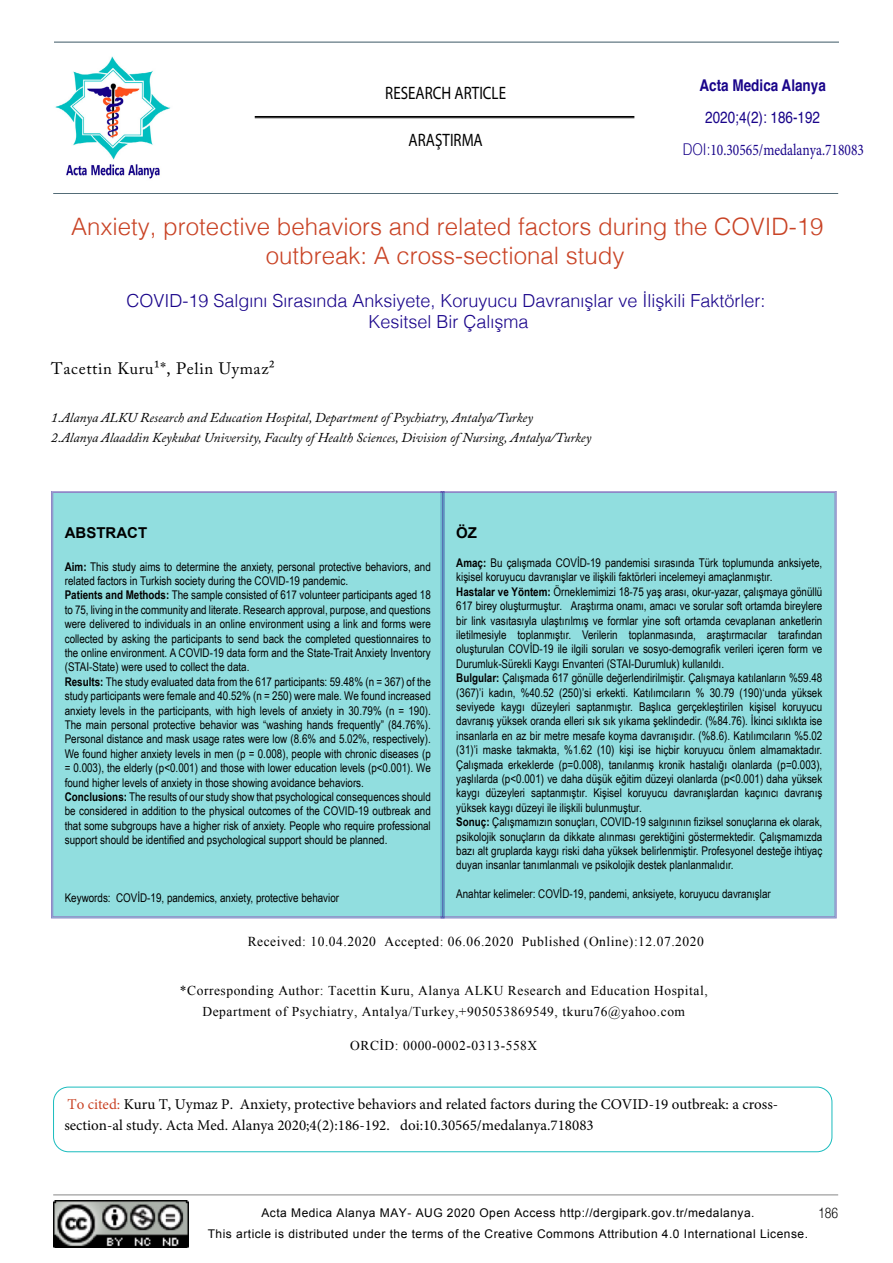
<style>
.page{position:relative;width:893px;height:1263px;background:#fff}
.page>*{position:absolute;margin:0;border:0;box-sizing:border-box;transform-origin:0 0}
.t1{font:300 24px/28.8px "Helvetica";color:#c94325;text-align:center}
.t2{font:300 18px "Helvetica";color:#19048a}
.t3{font:18px "Myriad Pro";color:#000;scale:.83 1}
.Ana_Metin_Al__ActaMe{font:16.5px "Adobe Caslon Pro";letter-spacing:.04em;color:#000}
.t4{font:16.2px "Minion Pro";color:#19048a;scale:.83 1}
.t5{font:16.2px "Helvetica";color:#19048a;scale:.83 1}
.t6{font:700 16.2px "Helvetica";color:#19048a;scale:.83 1}
.t7{font:15px/21.5px "Minion Pro";color:#000}
.t8{font:700 15px "Arial";color:#000}
.t9{font:300 14.4px "Helv";color:#000;scale:.83 1}
.Ana_Metin_Al__ActaMe-2{font:13.65px "Times New Roman";letter-spacing:.04em;color:#000}
.Kurumlar{font:italic 13.5px "Adobe Caslon Pro";color:#000}
.Ana_Metin_Al__ActaMe-3{font:13.5px/21px "Times New Roman";letter-spacing:.04em;color:#000;text-align:center}
.Özet_Metin_Al__ActaM{font:12px/14.4px "Arial Narrow";color:#000;text-align:justify}
.t10{font:12px "Arial";letter-spacing:.04em;color:#000}
.s1{font-family:"Helv";font-weight:300}
.s2{font-weight:700}
.s3{color:#c94325}
</style>
<div class="page">
<hr style="left:54px;top:42px;width:785px;height:1px;background:#3c5764">
<hr style="left:53px;top:193px;width:785px;height:1px;background:#3c5764">
<hr style="left:53px;top:1194px;width:785px;height:1px;background:#000">
<img style="left:55px;top:56px;width:116px;height:123px">
<hr style="left:255px;top:116px;width:379px;height:1px;background:#000">
<hr style="left:255px;top:117px;width:379px;height:1px;background:#000">
<div style="left:444px;top:491px;width:392px;height:427px;background:#91dedf"></div>
<div style="left:51px;top:491px;width:393px;height:427px;background:#91dedf"></div>
<img style="left:53px;top:1200px;width:135px;height:48px">
<div style="left:53px;top:1087px;width:779px;height:65px;border:1px solid #1abcbe;border-radius:15px"></div>
<p class="t3" style="left:385px;top:82px;width:147px">RESEARCH ARTICLE</p>
<p class="t3" style="left:409px;top:129px;width:91px">ARAŞTIRMA</p>
<h3 class="t6" style="left:699px;top:72px;width:154px">Acta Medica Alanya</h3>
<h3 class="t5" style="left:705px;top:105px;width:140px">2020;4(2): 186-192</h3>
<h3 class="t4" style="left:683px;top:139px;width:220px"><span class="s1">DOI:</span>10.30565/medalanya.718083</h3>
<p class="t1" style="left:71px;top:210px;width:754px">Anxiety, protective behaviors and related factors during the COVID-19 outbreak: A cross-sectional study</p>
<p class="t2" style="left:126px;top:285px;width:641px">COVID-19 Salgını Sırasında Anksiyete, Koruyucu Davranışlar ve İlişkili Faktörler:</p>
<p class="t2" style="left:368px;top:307px;width:162px">Kesitsel Bir Çalışma</p>
<p class="Ana_Metin_Al__ActaMe" style="left:51px;top:359px;width:225px">Tacettin Kuru1*, Pelin Uymaz2</p>
<p class="Kurumlar" style="left:51px;top:410px;width:483px">1.Alanya ALKU Research and Education Hospital, Department of Psychiatry, Antalya/Turkey</p>
<p class="Kurumlar" style="left:51px;top:429px;width:541px">2.Alanya Alaaddin Keykubat University, Faculty of Health Sciences, Division of Nursing, Antalya/Turkey</p>
<p class="t8" style="left:65px;top:523px;width:84px">ABSTRACT</p>
<p class="Özet_Metin_Al__ActaM" style="left:65px;top:559px;width:368px"><span class="s2">Aim:</span> This study aims to determine the anxiety, personal protective behaviors, and related factors in Turkish society during the COVID-19 pandemic.</p>
<p class="Özet_Metin_Al__ActaM" style="left:65px;top:587px;width:368px"><span class="s2">Patients and Methods:</span> The sample consisted of 617 volunteer participants aged 18 to 75, living in the community and literate. Research approval, purpose, and questions were delivered to individuals in an online environment using a link and forms were collected by asking the participants to send back the completed questionnaires to the online environment. A COVID-19 data form and the State-Trait Anxiety Inventory (STAI-State) were used to collect the data.</p>
<p class="Özet_Metin_Al__ActaM" style="left:65px;top:674px;width:368px"><span class="s2">Results:</span> The study evaluated data from the 617 participants: 59.48% (n = 367) of the study participants were female and 40.52% (n = 250) were male. We found increased anxiety levels in the participants, with high levels of anxiety in 30.79% (n = 190).<br>The main personal protective behavior was “washing hands frequently” (84.76%).<br>Personal distance and mask usage rates were low (8.6% and 5.02%, respectively).<br>We found higher anxiety levels in men (p = 0.008), people with chronic diseases (p = 0.003), the elderly (p&lt;0.001) and those with lower education levels (p&lt;0.001). We found higher levels of anxiety in those showing avoidance behaviors.</p>
<p class="Özet_Metin_Al__ActaM" style="left:65px;top:789px;width:368px"><span class="s2">Conclusions:</span> The results of our study show that psychological consequences should be considered in addition to the physical outcomes of the COVID-19 outbreak and that some subgroups have a higher risk of anxiety. People who require professional support should be identified and psychological support should be planned.</p>
<p class="Özet_Metin_Al__ActaM" style="left:65px;top:890px;width:276px">Keywords: COVİD-19, pandemics, anxiety, protective behavior</p>
<p class="t8" style="left:456px;top:523px;width:22px">ÖZ</p>
<p class="Özet_Metin_Al__ActaM" style="left:456px;top:555px;width:368px"><span class="s2">Amaç:</span> Bu çalışmada COVİD-19 pandemisi sırasında Türk toplumunda anksiyete, kişisel koruyucu davranışlar ve ilişkili faktörleri incelemeyi amaçlanmıştır.</p>
<p class="Özet_Metin_Al__ActaM" style="left:456px;top:584px;width:368px"><span class="s2">Hastalar ve Yöntem:</span> Örneklemimizi 18-75 yaş arası, okur-yazar, çalışmaya gönüllü 617 birey oluşturmuştur. Araştırma onamı, amacı ve sorular soft ortamda bireylere bir link vasıtasıyla ulaştırılmış ve formlar yine soft ortamda cevaplanan anketlerin iletilmesiyle toplanmıştır. Verilerin toplanmasında, araştırmacılar tarafından oluşturulan COVİD-19 ile ilgili soruları ve sosyo-demografik verileri içeren form ve Durumluk-Sürekli Kaygı Envanteri (STAI-Durumluk) kullanıldı.</p>
<p class="Özet_Metin_Al__ActaM" style="left:456px;top:670px;width:368px"><span class="s2">Bulgular:</span> Çalışmada 617 gönülle değerlendirilmiştir. Çalışmaya katılanların %59.48 (367)’i kadın, %40.52 (250)’si erkekti. Katılımcıların % 30.79 (190)‘unda yüksek seviyede kaygı düzeyleri saptanmıştır. Başlıca gerçekleştirilen kişisel koruyucu davranış yüksek oranda elleri sık sık yıkama şeklindedir. (%84.76). İkinci sıklıkta ise insanlarla en az bir metre mesafe koyma davranışıdır. (%8.6). Katılımcıların %5.02 (31)’i maske takmakta, %1.62 (10) kişi ise hiçbir koruyucu önlem almamaktadır.<br>Çalışmada erkeklerde (p=0.008), tanılanmış kronik hastalığı olanlarda (p=0.003), yaşlılarda (p&lt;0.001) ve daha düşük eğitim düzeyi olanlarda (p&lt;0.001) daha yüksek kaygı düzeyleri saptanmıştır. Kişisel koruyucu davranışlardan kaçınıcı davranış yüksek kaygı düzeyi ile ilişkili bulunmuştur.</p>
<p class="Özet_Metin_Al__ActaM" style="left:456px;top:814px;width:368px"><span class="s2">Sonuç:</span> Çalışmamızın sonuçları, COVID-19 salgınının fiziksel sonuçlarına ek olarak, psikolojik sonuçların da dikkate alınması gerektiğini göstermektedir. Çalışmamızda bazı alt gruplarda kaygı riski daha yüksek belirlenmiştir. Profesyonel desteğe ihtiyaç duyan insanlar tanımlanmalı ve psikolojik destek planlanmalıdır.</p>
<p class="Özet_Metin_Al__ActaM" style="left:456px;top:886px;width:316px">Anahtar kelimeler: COVİD-19, pandemi, anksiyete, koruyucu davranışlar</p>
<p class="Ana_Metin_Al__ActaMe-2" style="left:248px;top:932px;width:458px">Received: 10.04.2020 Accepted: 06.06.2020 Published (Online):12.07.2020</p>
<p class="Ana_Metin_Al__ActaMe-3" style="left:180px;top:979px;width:529px">*Corresponding Author: Tacettin Kuru, Alanya ALKU Research and Education Hospital,<br>Department of Psychiatry, Antalya/Turkey,+905053869549, tkuru76@yahoo.com</p>
<p class="Ana_Metin_Al__ActaMe-3" style="left:350px;top:1035px;width:189px">ORCİD: 0000-0002-0313-558X</p>
<p class="t7" style="left:64px;top:1093px;width:715px"><span class="s3">To cited:</span> Kuru T, Uymaz P. Anxiety, protective behaviors and related factors during the COVID-19 outbreak: a cross&shy;section-al study. Acta Med. Alanya 2020;4(2):186-192. doi:10.30565/medalanya.718083</p>
<p class="t10" style="left:261px;top:1205px;width:494px">Acta Medica Alanya MAY- AUG 2020 Open Access http://dergipark.gov.tr/medalanya.</p>
<p class="t9" style="left:818px;top:1204px;width:26px">186</p>
<p class="t10" style="left:208px;top:1226px;width:602px">This article is distributed under the terms of the Creative Commons Attribution 4.0 International License.</p>
</div>
